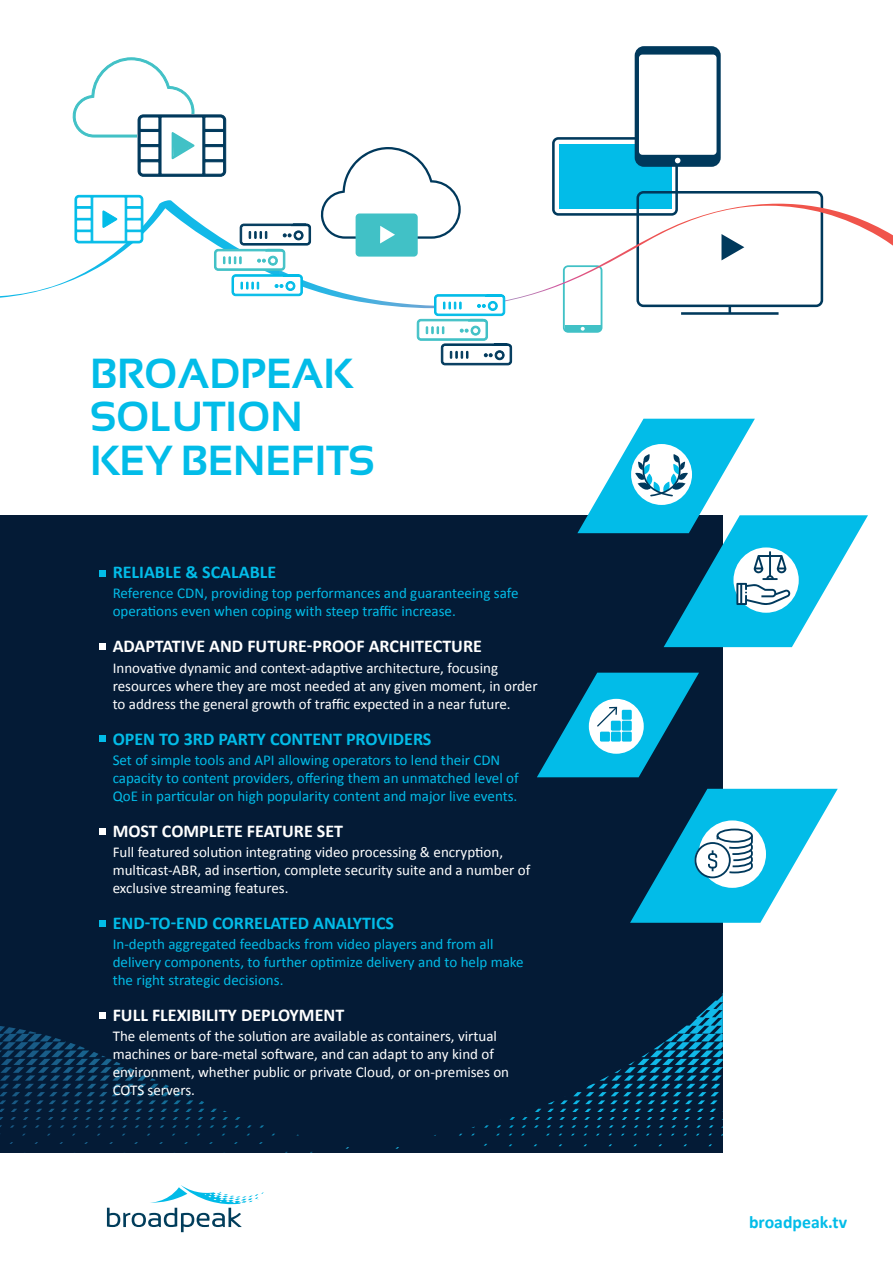
<style>
.page{position:relative;width:893px;height:1263px;background:#fff}
.page>*{position:absolute;margin:0;border:0;box-sizing:border-box;transform-origin:0 0}
.t1{font:700 42px/43.5px "Sansation";color:#02bce8}
.t2{font:700 18px "Calibri";color:#fff}
.t3{font:700 18px "Calibri";color:#02bce8}
.t4{font:700 17.7px "Calibri";color:#02bce8}
.t5{font:15px/18px "Calibri";color:#fff}
.t6{font:15px/18px "Calibri";color:#02bce8}
</style>
<div class="page">
<svg style="left:72px;top:57px;width:154px;height:120px"></svg>
<svg style="left:326px;top:147px;width:133px;height:53px"></svg>
<div style="left:552px;top:137px;width:126px;height:79px;border:3px solid #00395c;border-radius:5px"></div>
<div style="left:559px;top:144px;width:112px;height:65px;background:#02bce8"></div>
<div style="left:635px;top:46px;width:86px;height:121px;background:#00395c;border-radius:9px"></div>
<div style="left:640px;top:55px;width:76px;height:99px;background:#fff;border-radius:3px"></div>
<div style="left:639px;top:55px;width:77px;height:100px;border:2px solid #fff;border-radius:3px"></div>
<svg style="left:675px;top:158px;width:5px;height:5px"></svg>
<div style="left:636px;top:191px;width:187px;height:116px;border:3px solid #00395c;border-radius:6px"></div>
<hr style="left:681px;top:312px;width:97px;height:3px;background:#00395c">
<svg style="left:728px;top:308px;width:3px;height:5px"></svg>
<svg style="left:563px;top:308px;width:39px;height:25px"></svg>
<div style="left:0;top:515px;width:723px;height:637px;background:#041b36"></div>
<div style="left:99px;top:570px;width:7px;height:7px;background:#02bce8"></div>
<div style="left:99px;top:643px;width:7px;height:7px;background:#fff"></div>
<div style="left:99px;top:735px;width:7px;height:7px;background:#02bce8"></div>
<div style="left:99px;top:828px;width:7px;height:7px;background:#fff"></div>
<div style="left:99px;top:920px;width:7px;height:7px;background:#02bce8"></div>
<svg style="left:630px;top:789px;width:208px;height:134px"></svg>
<svg style="left:537px;top:673px;width:162px;height:104px"></svg>
<svg style="left:577px;top:419px;width:291px;height:228px"></svg>
<svg style="left:107px;top:1185px;width:157px;height:47px"></svg>
<svg style="left:0;top:993px;width:723px;height:135px"></svg>
<svg style="left:0;top:200px;width:893px;height:108px"></svg>
<svg style="left:75px;top:195px;width:68px;height:48px"></svg>
<svg style="left:416px;top:294px;width:96px;height:72px"></svg>
<svg style="left:214px;top:223px;width:97px;height:73px"></svg>
<h1 class="t1" style="left:90px;top:351px;width:286px">BROADPEAK<br>SOLUTION<br>KEY BENEFITS</h1>
<p class="t3" style="left:113px;top:561px;width:165px">RELIABLE &amp; SCALABLE</p>
<p class="t6" style="left:113px;top:584px;width:407px">Reference CDN, providing top performances and guaranteeing safe operations even when coping with steep traffic increase.</p>
<p class="t2" style="left:113px;top:635px;width:371px">ADAPTATIVE AND FUTURE-PROOF ARCHITECTURE</p>
<p class="t5" style="left:113px;top:658px;width:426px">Innovative dynamic and context-adaptive architecture, focusing resources where they are most needed at any given moment, in order to address the general growth of traffic expected in a near future.</p>
<p class="t3" style="left:113px;top:727px;width:320px">OPEN TO 3RD PARTY CONTENT PROVIDERS</p>
<p class="t6" style="left:113px;top:750px;width:408px">Set of simple tools and API allowing operators to lend their CDN capacity to content providers, offering them an unmatched level of<br>QoE in particular on high popularity content and major live events.</p>
<p class="t2" style="left:113px;top:819px;width:232px">MOST COMPLETE FEATURE SET</p>
<p class="t5" style="left:113px;top:842px;width:419px">Full featured solution integrating video processing &amp; encryption, multicast-ABR, ad insertion, complete security suite and a number of exclusive streaming features.</p>
<p class="t3" style="left:113px;top:911px;width:283px">END-TO-END CORRELATED ANALYTICS</p>
<p class="t6" style="left:113px;top:934px;width:412px">In-depth aggregated feedbacks from video players and from all delivery components, to further optimize delivery and to help make the right strategic decisions.</p>
<p class="t2" style="left:113px;top:1003px;width:233px">FULL FLEXIBILITY DEPLOYMENT</p>
<p class="t5" style="left:113px;top:1026px;width:398px">The elements of the solution are available as containers, virtual machines or bare-metal software, and can adapt to any kind of environment, whether public or private Cloud, or on-premises on COTS servers.</p>
<p class="t4" style="left:749px;top:1211px;width:100px">broadpeak.tv</p>
</div>
